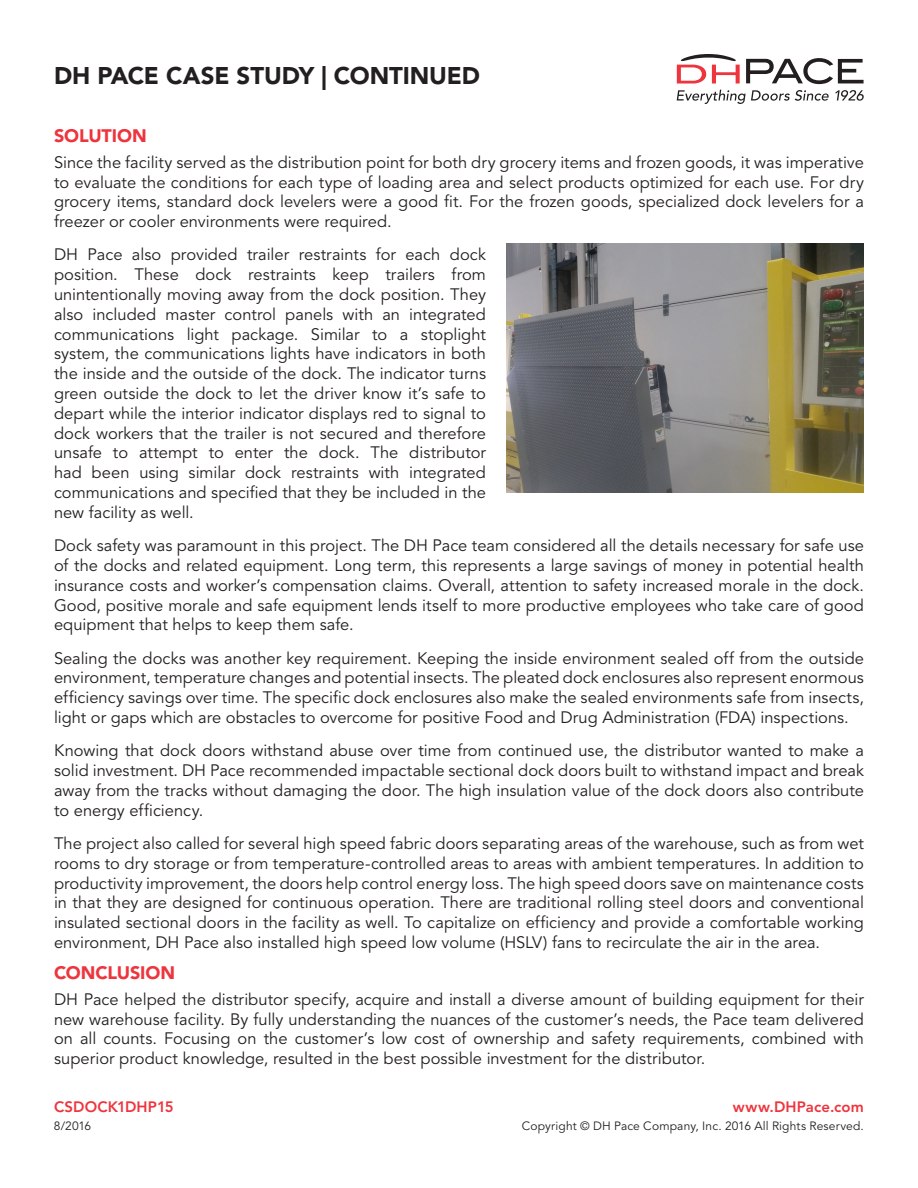
<style>
.page{position:relative;width:918px;height:1188px;background:#fff}
.page>*{position:absolute;margin:0;border:0;box-sizing:border-box;transform-origin:0 0}
.t1{font:900 24px "Avenir LT Std";letter-spacing:-.005em;color:#231f20}
.t2{font:900 18px "Avenir LT Std";letter-spacing:-.005em;color:#ee343d}
.t3{font:16.5px/19.8px "Avenir LT Std";color:#231f20;text-align:justify}
.t4{font:800 15px "Avenir LT Std";letter-spacing:.005em;color:#ee343d}
.t5{font:12px "Avenir LT Std";letter-spacing:.015em;color:#231f20}
</style>
<div class="page">
<svg style="left:677px;top:90px;width:152px;height:14px"></svg>
<svg style="left:835px;top:90px;width:29px;height:11px"></svg>
<svg style="left:746px;top:58px;width:118px;height:26px"></svg>
<svg style="left:677px;top:54px;width:63px;height:30px"></svg>
<img style="left:506px;top:243px;width:358px;height:250px">
<h1 class="t1" style="left:54px;top:61px;width:427px">DH PACE CASE STUDY | CONTINUED</h1>
<p class="t2" style="left:54px;top:125px;width:94px">SOLUTION</p>
<p class="t3" style="left:54px;top:153px;width:812px">Since the facility served as the distribution point for both dry grocery items and frozen goods, it was imperative to evaluate the conditions for each type of loading area and select products optimized for each use. For dry grocery items, standard dock levelers were a good fit. For the frozen goods, specialized dock levelers for a freezer or cooler environments were required.</p>
<p class="t3" style="left:54px;top:245px;width:434px">DH Pace also provided trailer restraints for each dock position. These dock restraints keep trailers from unintentionally moving away from the dock position. They also included master control panels with an integrated communications light package. Similar to a stoplight system, the communications lights have indicators in both the inside and the outside of the dock. The indicator turns green outside the dock to let the driver know it’s safe to depart while the interior indicator displays red to signal to dock workers that the trailer is not secured and therefore unsafe to attempt to enter the dock. The distributor had been using similar dock restraints with integrated communications and specified that they be included in the new facility as well.</p>
<p class="t3" style="left:54px;top:536px;width:812px">Dock safety was paramount in this project. The DH Pace team considered all the details necessary for safe use of the docks and related equipment. Long term, this represents a large savings of money in potential health insurance costs and worker’s compensation claims. Overall, attention to safety increased morale in the dock.<br>Good, positive morale and safe equipment lends itself to more productive employees who take care of good equipment that helps to keep them safe.</p>
<p class="t3" style="left:54px;top:649px;width:812px">Sealing the docks was another key requirement. Keeping the inside environment sealed off from the outside environment, temperature changes and potential insects. The pleated dock enclosures also represent enormous efficiency savings over time. The specific dock enclosures also make the sealed environments safe from insects, light or gaps which are obstacles to overcome for positive Food and Drug Administration (FDA) inspections.</p>
<p class="t3" style="left:54px;top:741px;width:812px">Knowing that dock doors withstand abuse over time from continued use, the distributor wanted to make a solid investment. DH Pace recommended impactable sectional dock doors built to withstand impact and break away from the tracks without damaging the door. The high insulation value of the dock doors also contribute to energy efficiency.</p>
<p class="t3" style="left:54px;top:834px;width:812px">The project also called for several high speed fabric doors separating areas of the warehouse, such as from wet rooms to dry storage or from temperature-controlled areas to areas with ambient temperatures. In addition to productivity improvement, the doors help control energy loss. The high speed doors save on maintenance costs in that they are designed for continuous operation. There are traditional rolling steel doors and conventional insulated sectional doors in the facility as well. To capitalize on efficiency and provide a comfortable working environment, DH Pace also installed high speed low volume (HSLV) fans to recirculate the air in the area.</p>
<p class="t2" style="left:54px;top:962px;width:123px">CONCLUSION</p>
<p class="t3" style="left:54px;top:990px;width:812px">DH Pace helped the distributor specify, acquire and install a diverse amount of building equipment for their new warehouse facility. By fully understanding the nuances of the customer’s needs, the Pace team delivered on all counts. Focusing on the customer’s low cost of ownership and safety requirements, combined with superior product knowledge, resulted in the best possible investment for the distributor.</p>
<p class="t4" style="left:54px;top:1098px;width:121px">CSDOCK1DHP15</p>
<p class="t4" style="left:733px;top:1098px;width:133px">www.DHPace.com</p>
<p class="t5" style="left:54px;top:1119px;width:39px">8/2016</p>
<p class="t5" style="left:522px;top:1119px;width:344px">Copyright © DH Pace Company, Inc. 2016 All Rights Reserved.</p>
</div>
